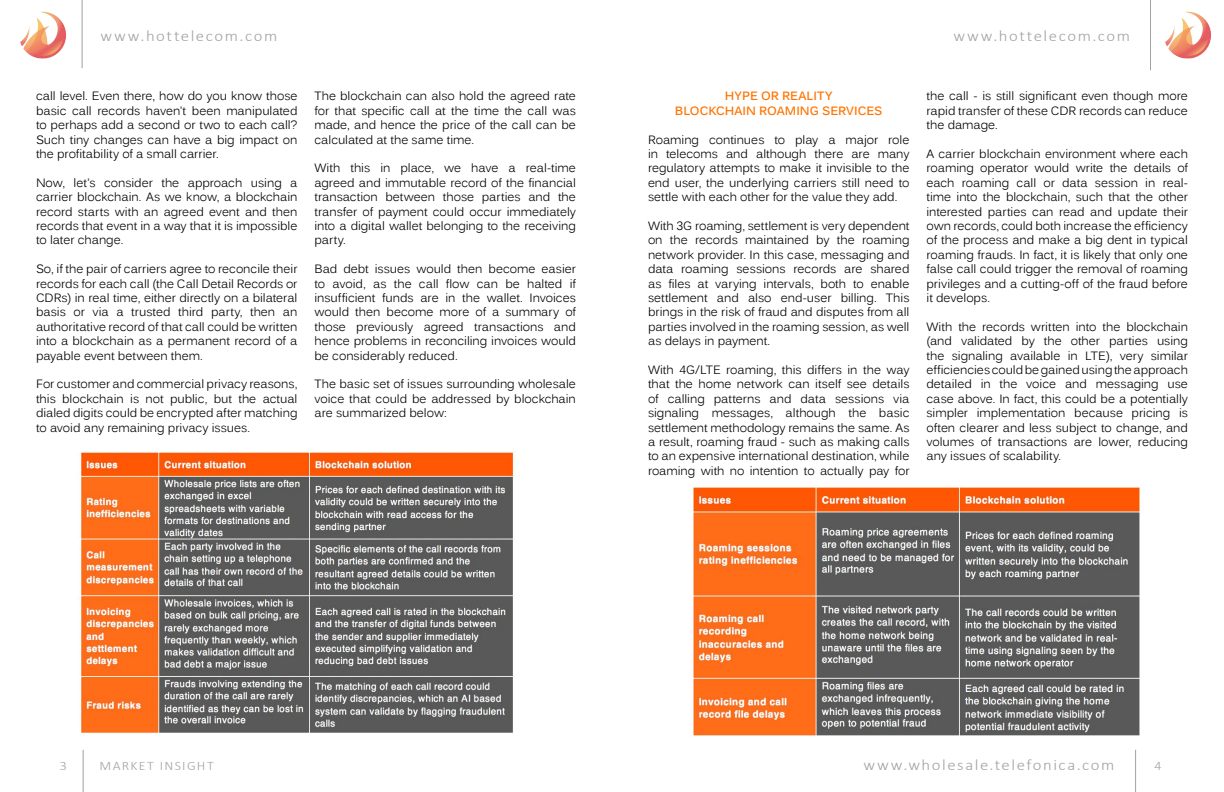
<style>
.page{position:relative;width:1224px;height:792px;background:#fff}
.page>*{position:absolute;margin:0;border:0;box-sizing:border-box;transform-origin:0 0}
.t1{font:300 15.5px "Calibri";letter-spacing:.095em;color:#a3a3a3;scale:1.08 1}
.t2{font:300 12.9px "Calibri";letter-spacing:.095em;color:#a3a3a3;scale:1.08 1}
.t3{font:300 12.9px "Calibri";letter-spacing:.095em;color:#a3a3a3;scale:1.16 1}
.t4{font:12px/14.4px "Kalinga";letter-spacing:-.005em;color:#000;text-align:justify}
.t5{font:700 12px/14.4px "Kalinga";color:#ff7400;text-align:center}
</style>
<div class="page">
<hr style="left:82px;top:0;width:1px;height:68px;background:#a1a1a1">
<img style="left:20px;top:11px;width:46px;height:48px">
<hr style="left:83px;top:750px;width:1px;height:42px;background:#a1a1a1">
<hr style="left:1135px;top:750px;width:1px;height:42px;background:#a1a1a1">
<img style="left:1165px;top:11px;width:46px;height:48px">
<hr style="left:1150px;top:0;width:1px;height:70px;background:#a1a1a1">
<img style="left:691px;top:487px;width:449px;height:250px">
<img style="left:77px;top:452px;width:438px;height:281px">
<p class="t1" style="left:101px;top:26px;width:165px">www.hottelecom.com</p>
<p class="t4" style="left:36px;top:89px;width:263px">call level. Even there, how do you know those basic call records haven’t been manipulated to perhaps add a second or two to each call?<br>Such tiny changes can have a big impact on the profitability of a small carrier.</p>
<p class="t4" style="left:36px;top:176px;width:263px">Now, let’s consider the approach using a carrier blockchain. As we know, a blockchain record starts with an agreed event and then records that event in a way that it is impossible to later change.</p>
<p class="t4" style="left:36px;top:262px;width:263px">So, if the pair of carriers agree to reconcile their records for each call (the Call Detail Records or CDRs) in real time, either directly on a bilateral basis or via a trusted third party, then an authoritative record of that call could be written into a blockchain as a permanent record of a payable event between them.</p>
<p class="t4" style="left:36px;top:377px;width:263px">For customer and commercial privacy reasons, this blockchain is not public, but the actual dialed digits could be encrypted after matching to avoid any remaining privacy issues.</p>
<p class="t4" style="left:314px;top:89px;width:263px">The blockchain can also hold the agreed rate for that specific call at the time the call was made, and hence the price of the call can be calculated at the same time.</p>
<p class="t4" style="left:314px;top:161px;width:263px">With this in place, we have a real-time agreed and immutable record of the financial transaction between those parties and the transfer of payment could occur immediately into a digital wallet belonging to the receiving party.</p>
<p class="t4" style="left:314px;top:262px;width:263px">Bad debt issues would then become easier to avoid, as the call flow can be halted if insufficient funds are in the wallet. Invoices would then become more of a summary of those previously agreed transactions and hence problems in reconciling invoices would be considerably reduced.</p>
<p class="t4" style="left:314px;top:377px;width:263px">The basic set of issues surrounding wholesale voice that could be addressed by blockchain are summarized below:</p>
<p class="t1" style="left:954px;top:26px;width:165px">www.hottelecom.com</p>
<p class="t5" style="left:675px;top:90px;width:209px">HYPE OR REALITY<br>BLOCKCHAIN ROAMING SERVICES</p>
<p class="t4" style="left:648px;top:133px;width:263px">Roaming continues to play a major role in telecoms and although there are many regulatory attempts to make it invisible to the end user, the underlying carriers still need to settle with each other for the value they add.</p>
<p class="t4" style="left:648px;top:219px;width:263px">With 3G roaming, settlement is very dependent on the records maintained by the roaming network provider. In this case, messaging and data roaming sessions records are shared as files at varying intervals, both to enable settlement and also end-user billing. This brings in the risk of fraud and disputes from all parties involved in the roaming session, as well as delays in payment.</p>
<p class="t4" style="left:648px;top:363px;width:263px">With 4G/LTE roaming, this differs in the way that the home network can itself see details of calling patterns and data sessions via signaling messages, although the basic settlement methodology remains the same. As a result, roaming fraud - such as making calls to an expensive international destination, while roaming with no intention to actually pay for</p>
<p class="t4" style="left:927px;top:89px;width:263px">the call - is still significant even though more rapid transfer of these CDR records can reduce the damage.</p>
<p class="t4" style="left:927px;top:147px;width:263px">A carrier blockchain environment where each roaming operator would write the details of each roaming call or data session in real&shy;time into the blockchain, such that the other interested parties can read and update their own records, could both increase the efficiency of the process and make a big dent in typical roaming frauds. In fact, it is likely that only one false call could trigger the removal of roaming privileges and a cutting-off of the fraud before it develops.</p>
<p class="t4" style="left:927px;top:320px;width:263px">With the records written into the blockchain (and validated by the other parties using the signaling available in LTE), very similar efficiencies could be gained using the approach detailed in the voice and messaging use case above. In fact, this could be a potentially simpler implementation because pricing is often clearer and less subject to change, and volumes of transactions are lower, reducing any issues of scalability.</p>
<p class="t3" style="left:59px;top:758px;width:8px">3</p>
<p class="t2" style="left:100px;top:758px;width:107px">MARKET INSIGHT</p>
<p class="t1" style="left:864px;top:756px;width:234px">www.wholesale.telefonica.com</p>
<p class="t2" style="left:1154px;top:758px;width:8px">4</p>
</div>
